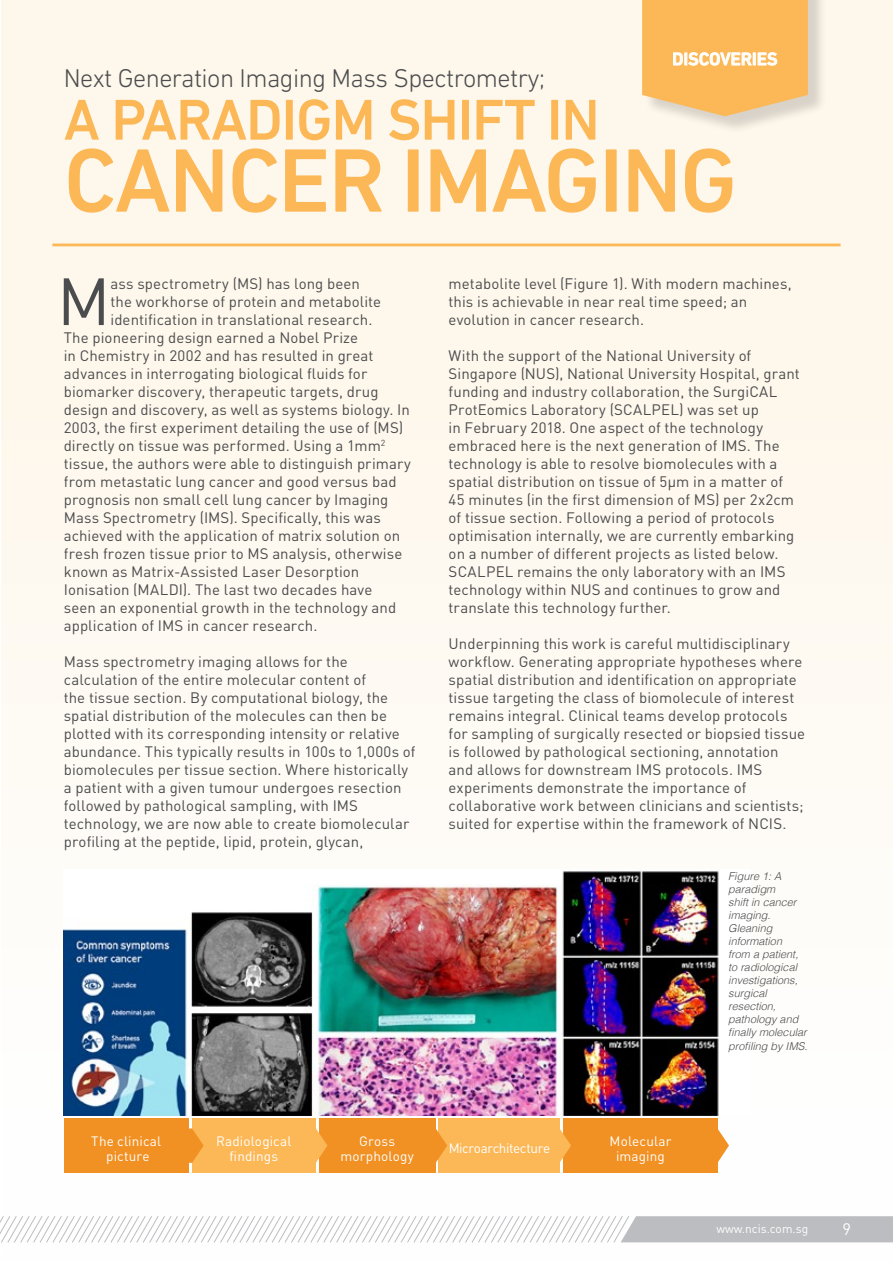
<style>
.page{position:relative;width:893px;height:1263px;background:#fff}
.page>*{position:absolute;margin:0;border:0;box-sizing:border-box;transform-origin:0 0}
.t1{font:500 91.5px "DIN Next LT Pro";letter-spacing:-.02em;color:#fcb857}
.Body_Text{font:65.55px "DIN";color:#4b4c4d}
.t2{font:500 58.5px "DIN Next LT Pro";letter-spacing:-.02em;color:#fcb857}
.t3{font:300 26.1px "DIN Next LT Pro";letter-spacing:-.02em;color:#4b4c4d}
.t4{font:500 18px "DIN Next LT Pro";color:#fff}
.t5{font:16.5px "DIN";color:#fff}
.Body_Text-2{font:15px/18px "DIN";letter-spacing:.005em;color:#4b4c4d}
.Body_Text-3{font:13.5px/15px "DIN";letter-spacing:.01em;color:#fff;text-align:center}
.Body_Text-4{font:13.5px "DIN";letter-spacing:-.03em;color:#fff}
.t6{font:12px "DIN";color:#fff}
.Photo_Caption{font:italic 300 10.8px/13px "Helvetica";color:#4b4c4d}
</style>
<div class="page">
<div style="left:1px;top:0;width:892px;height:1262px;background:#fef7eb"></div>
<div style="left:644px;top:0;width:182px;height:134px;background:#231f20;opacity:.17"></div>
<svg style="left:642px;top:0;width:166px;height:116px;background:#fabd67"></svg>
<img style="left:64px;top:869px;width:686px;height:246px">
<hr style="left:52px;top:244px;width:789px;height:2px;background:#fcb857">
<div style="left:64px;top:1118px;width:125px;height:55px;background:#f29123"></div>
<div style="left:192px;top:1118px;width:124px;height:55px;background:#fcb857"></div>
<div style="left:319px;top:1118px;width:116px;height:55px;background:#f29123"></div>
<div style="left:439px;top:1118px;width:121px;height:55px;background:#fcb857"></div>
<div style="left:563px;top:1118px;width:154px;height:55px;background:#f29123"></div>
<svg style="left:189px;top:1128px;width:15px;height:35px"></svg>
<svg style="left:435px;top:1128px;width:12px;height:35px"></svg>
<svg style="left:316px;top:1128px;width:11px;height:35px"></svg>
<svg style="left:560px;top:1128px;width:11px;height:35px"></svg>
<svg style="left:717px;top:1128px;width:12px;height:35px"></svg>
<p class="t4" style="left:672px;top:49px;width:107px">DISCOVERIES</p>
<p class="t3" style="left:64px;top:63px;width:483px">Next Generation Imaging Mass Spectrometry;</p>
<p class="t2" style="left:64px;top:86px;width:537px">A PARADIGM SHIFT IN</p>
<p class="t1" style="left:64px;top:127px;width:675px">CANCER IMAGING</p>
<p class="Body_Text" style="left:57px;top:260px;width:55px">M</p>
<p class="Body_Text-2" style="left:111px;top:274px;width:251px">ass spectrometry (MS) has long been</p>
<p class="Body_Text-2" style="left:111px;top:292px;width:272px">the workhorse of protein and metabolite</p>
<p class="Body_Text-2" style="left:111px;top:310px;width:263px">identification in translational research.</p>
<p class="Body_Text-2" style="left:64px;top:328px;width:296px">The pioneering design earned a Nobel Prize</p>
<p class="Body_Text-2" style="left:64px;top:346px;width:311px">in Chemistry in 2002 and has resulted in great</p>
<p class="Body_Text-2" style="left:64px;top:364px;width:305px">advances in interrogating biological fluids for</p>
<p class="Body_Text-2" style="left:64px;top:382px;width:316px">biomarker discovery, therapeutic targets, drug</p>
<p class="Body_Text-2" style="left:64px;top:400px;width:348px">design and discovery, as well as systems biology. In</p>
<p class="Body_Text-2" style="left:64px;top:418px;width:341px">2003, the first experiment detailing the use of (MS)</p>
<p class="Body_Text-2" style="left:64px;top:436px;width:323px">directly on tissue was performed. Using a 1mm<sup>2</sup></p>
<p class="Body_Text-2" style="left:64px;top:454px;width:349px">tissue, the authors were able to distinguish primary</p>
<p class="Body_Text-2" style="left:64px;top:472px;width:334px">from metastatic lung cancer and good versus bad</p>
<p class="Body_Text-2" style="left:64px;top:490px;width:326px">prognosis non small cell lung cancer by Imaging</p>
<p class="Body_Text-2" style="left:64px;top:508px;width:319px">Mass Spectrometry (IMS). Specifically, this was</p>
<p class="Body_Text-2" style="left:64px;top:526px;width:338px">achieved with the application of matrix solution on</p>
<p class="Body_Text-2" style="left:64px;top:544px;width:340px">fresh frozen tissue prior to MS analysis, otherwise</p>
<p class="Body_Text-2" style="left:64px;top:562px;width:297px">known as Matrix-Assisted Laser Desorption</p>
<p class="Body_Text-2" style="left:64px;top:580px;width:310px">Ionisation (MALDI). The last two decades have</p>
<p class="Body_Text-2" style="left:64px;top:598px;width:334px">seen an exponential growth in the technology and</p>
<p class="Body_Text-2" style="left:64px;top:616px;width:255px">application of IMS in cancer research.</p>
<p class="Body_Text-2" style="left:64px;top:652px;width:353px">Mass spectrometry imaging allows for the calculation of the entire molecular content of<br>the tissue section. By computational biology, the spatial distribution of the molecules can then be plotted with its corresponding intensity or relative abundance. This typically results in 100s to 1,000s of biomolecules per tissue section. Where historically a patient with a given tumour undergoes resection followed by pathological sampling, with IMS technology, we are now able to create biomolecular profiling at the peptide, lipid, protein, glycan,</p>
<p class="Body_Text-2" style="left:449px;top:274px;width:345px">metabolite level (Figure 1). With modern machines, this is achievable in near real time speed; an evolution in cancer research.</p>
<p class="Body_Text-2" style="left:449px;top:346px;width:353px">With the support of the National University of Singapore (NUS), National University Hospital, grant funding and industry collaboration, the SurgiCAL ProtEomics Laboratory (SCALPEL) was set up<br>in February 2018. One aspect of the technology embraced here is the next generation of IMS. The technology is able to resolve biomolecules with a spatial distribution on tissue of 5μm in a matter of 45 minutes (in the first dimension of MS) per 2x2cm of tissue section. Following a period of protocols optimisation internally, we are currently embarking on a number of different projects as listed below.<br>SCALPEL remains the only laboratory with an IMS technology within NUS and continues to grow and translate this technology further.</p>
<p class="Body_Text-2" style="left:449px;top:634px;width:358px">Underpinning this work is careful multidisciplinary workflow. Generating appropriate hypotheses where spatial distribution and identification on appropriate tissue targeting the class of biomolecule of interest remains integral. Clinical teams develop protocols for sampling of surgically resected or biopsied tissue is followed by pathological sectioning, annotation and allows for downstream IMS protocols. IMS experiments demonstrate the importance of collaborative work between clinicians and scientists; suited for expertise within the framework of NCIS.</p>
<p class="Photo_Caption" style="left:728px;top:869px;width:81px">Figure 1: A paradigm<br>shift in cancer imaging.<br>Gleaning information<br>from a patient, to radiological investigations, surgical resection, pathology and finally molecular profiling by IMS.</p>
<p class="Body_Text-3" style="left:91px;top:1133px;width:71px">The clinical picture</p>
<p class="Body_Text-3" style="left:216px;top:1133px;width:77px">Radiological findings</p>
<p class="Body_Text-3" style="left:340px;top:1133px;width:75px">Gross morphology</p>
<p class="Body_Text-4" style="left:449px;top:1140px;width:103px">Microarchitecture</p>
<p class="Body_Text-3" style="left:609px;top:1133px;width:63px">Molecular imaging</p>
<p class="t6" style="left:716px;top:1221px;width:93px">www.ncis.com.sg</p>
<p class="t5" style="left:843px;top:1219px;width:10px">9</p>
</div>
